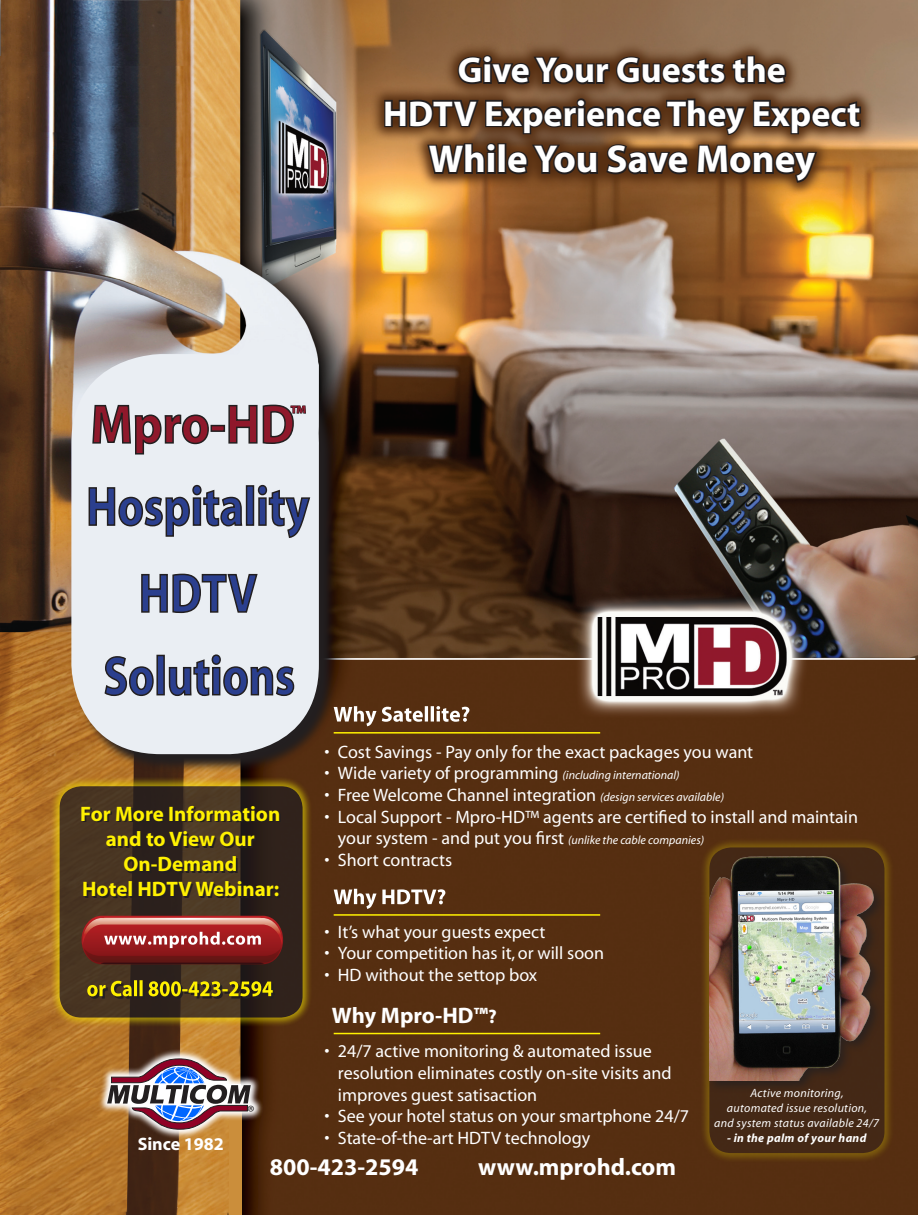
<style>
.page{position:relative;width:918px;height:1215px;background:#fff}
.page>*{position:absolute;margin:0;border:0;box-sizing:border-box;transform-origin:0 0}
.t1{font:700 39px "Myriad";color:#fff}
.t2{font:700 36px/43.2px "Myriad";color:#fff;text-align:center}
.t3{font:700 24px "Myriad Pro";color:#fff}
.t4{font:700 22.5px "Myriad Pro";letter-spacing:-.005em;color:#fff}
.t5{font:700 21px/25.2px "Myriad";color:#fff101;text-align:center}
.t6{font:18px/21.6px "Myriad";color:#fff}
.t7{font:700 18px "Myriad";color:#fff}
.t8{font:700 18px "Myriad";color:#8f182b}
.t9{font:18px "Myriad Pro";color:#231f20}
.t10{font:italic 12px/15px "Myriad";letter-spacing:.025em;color:#fff;text-align:center}
.t11{font:italic 700 12px "Myriad";letter-spacing:.025em;color:#fff}
.s1{font-style:italic;font-size:12px}
.s2{font-size:19.5px}
</style>
<div class="page">
<img style="left:0;top:0;width:918px;height:1215px">
<svg style="left:74px;top:356px;width:264px;height:417px;background:#513a26"></svg>
<div style="left:71px;top:354px;width:248px;height:400px;background:#eaeef3;border-radius:89px"></div>
<svg style="left:104px;top:654px;width:191px;height:43px"></svg>
<svg style="left:141px;top:573px;width:117px;height:41px"></svg>
<svg style="left:88px;top:484px;width:223px;height:54px"></svg>
<svg style="left:92px;top:341px;width:227px;height:125px"></svg>
<div style="left:50px;top:776px;width:262px;height:251px;background:#fff101;opacity:.75"></div>
<svg style="left:60px;top:786px;width:243px;height:232px;background:#3d2c1f"></svg>
<svg style="left:82px;top:916px;width:201px;height:48px;background:#a2403f"></svg>
<svg style="left:87px;top:980px;width:188px;height:19px;background:#7a6d15"></svg>
<svg style="left:370px;top:41px;width:505px;height:156px;background:#996d43"></svg>
<svg style="left:456px;top:54px;width:332px;height:32px;background:#472f1f"></svg>
<svg style="left:383px;top:97px;width:480px;height:87px;background:#644326"></svg>
<svg style="left:334px;top:706px;width:135px;height:20px"></svg>
<hr style="left:334px;top:732px;width:266px;height:2px;background:#fff101">
<svg style="left:334px;top:889px;width:111px;height:20px"></svg>
<hr style="left:334px;top:914px;width:266px;height:2px;background:#fff101">
<hr style="left:334px;top:1033px;width:266px;height:1px;background:#fff101">
<div style="left:229px;top:1094px;width:12px;height:121px;background:#cb8e3b"></div>
<div style="left:700px;top:838px;width:195px;height:325px;background:#fff101;opacity:.75"></div>
<div style="left:709px;top:847px;width:176px;height:306px;background:#442816;border-radius:22px"></div>
<div style="left:706px;top:854px;width:180px;height:240px;background:#231f20;opacity:.75"></div>
<img style="left:709px;top:857px;width:165px;height:224px">
<svg style="left:98px;top:1049px;width:166px;height:90px;background:#8b6135"></svg>
<svg style="left:107px;top:1058px;width:144px;height:72px"></svg>
<p class="t2" style="left:383px;top:50px;width:479px">Give Your Guests the<br>HDTV Experience They Expect</p>
<p class="t1" style="left:429px;top:139px;width:388px">While You Save Money</p>
<p class="t8" style="left:291px;top:403px;width:17px">™</p>
<p class="t5" style="left:80px;top:802px;width:202px">For More Information and to View Our<br>On-Demand</p>
<p class="t5" style="left:82px;top:877px;width:199px">Hotel HDTV Webinar:</p>
<p class="t7" style="left:138px;top:1135px;width:88px">Since 1982</p>
<p class="t9" style="left:247px;top:1100px;width:9px">®</p>
<p class="t6" style="left:324px;top:742px;width:430px">• Cost Savings - Pay only for the exact packages you want</p>
<p class="t6" style="left:324px;top:763px;width:357px">• Wide variety of programming <span class="s1">(including international)</span></p>
<p class="t6" style="left:324px;top:785px;width:401px">• Free Welcome Channel integration <span class="s1">(design services available)</span></p>
<p class="t6" style="left:338px;top:807px;width:522px;text-indent:-14px">• Local Support - Mpro-HD™ agents are certified to install and maintain your system - and put you first <span class="s1">(unlike the cable companies)</span></p>
<p class="t6" style="left:324px;top:850px;width:129px">• Short contracts</p>
<p class="t6" style="left:324px;top:922px;width:223px">• It’s what your guests expect</p>
<p class="t6" style="left:324px;top:943px;width:281px">• Your competition has it, or will soon</p>
<p class="t6" style="left:324px;top:965px;width:214px">• HD without the settop box</p>
<p class="t4" style="left:332px;top:1001px;width:166px">Why Mpro-HD™<span class="s2">?</span></p>
<p class="t6" style="left:338px;top:1041px;width:335px;text-indent:-14px">• 24/7 active monitoring &amp; automated issue resolution eliminates costly on-site visits and improves guest satisaction</p>
<p class="t6" style="left:324px;top:1106px;width:366px">• See your hotel status on your smartphone 24/7</p>
<p class="t6" style="left:324px;top:1128px;width:267px">• State-of-the-art HDTV technology</p>
<p class="t10" style="left:714px;top:1086px;width:166px">Active monitoring,<br>automated issue resolution,<br>and system status available 24/7</p>
<p class="t11" style="left:727px;top:1132px;width:141px">- in the palm of your hand</p>
<p class="t3" style="left:270px;top:1152px;width:150px">800-423-2594</p>
<p class="t3" style="left:478px;top:1151px;width:199px">www.mprohd.com</p>
</div>
